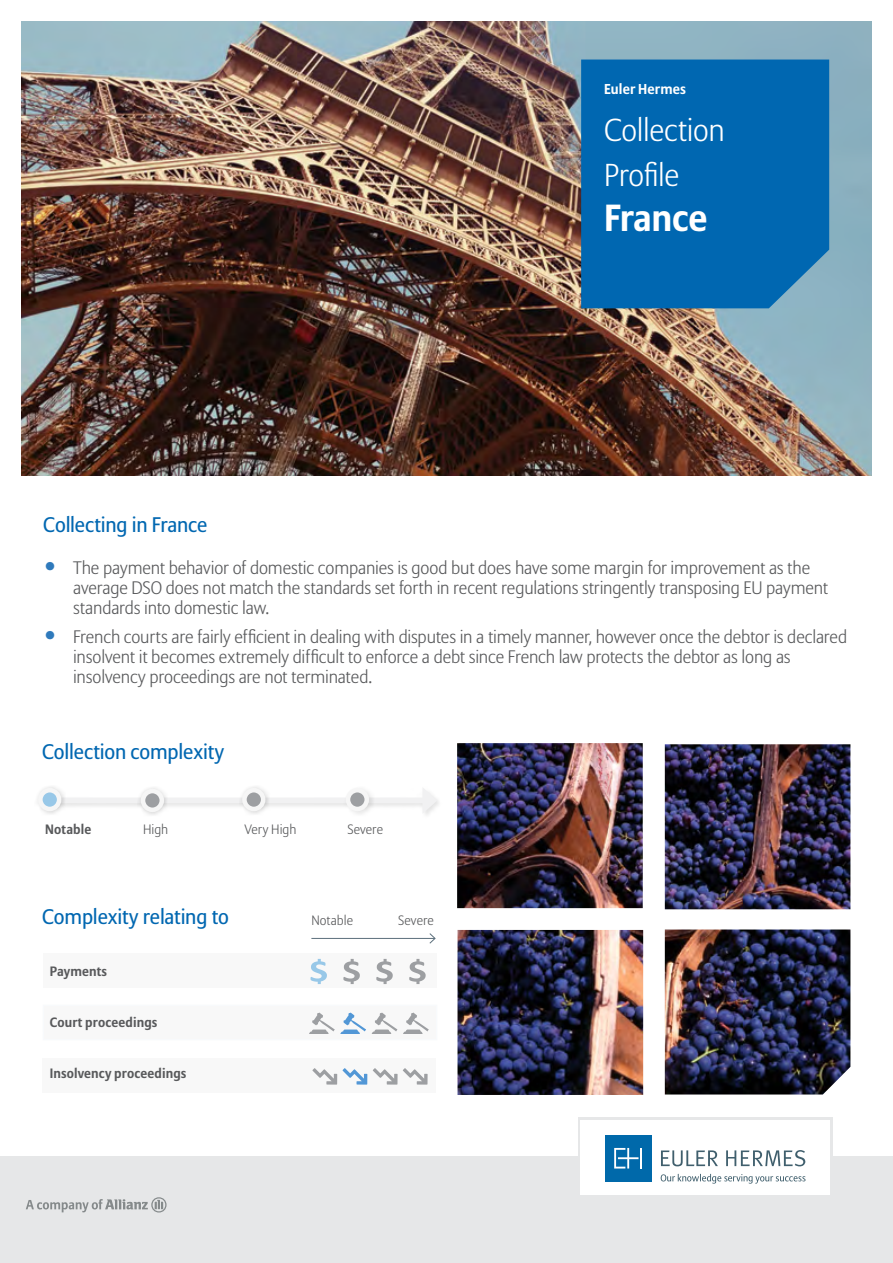
<style>
.page{position:relative;width:893px;height:1263px;background:#fff}
.page>*{position:absolute;margin:0;border:0;box-sizing:border-box;transform-origin:0 0}
.t1{font:700 37.5px "Allianz Sans";letter-spacing:-.01em;color:#fff}
.t2{font:300 31.5px/45px "Allianz Sans";letter-spacing:-.01em;color:#fff}
.t3{font:21px "Allianz Sans";letter-spacing:-.005em;color:#0067b1}
.t4{font:300 18px/20.2px "Allianz Sans";letter-spacing:-.01em;color:#58595b}
.t5{font:700 14.25px "Allianz Sans";letter-spacing:.01em;color:#fff}
.t6{font:700 13.5px "Allianz Sans";letter-spacing:.01em;color:#58595b}
.t7{font:300 13.5px "Allianz Sans";letter-spacing:.005em;color:#58595b}
.s1{font-size:27px;color:#2f7abc}
</style>
<div class="page">
<img style="left:457px;top:743px;width:393px;height:352px">
<svg style="left:66px;top:788px;width:371px;height:26px"></svg>
<div style="left:578px;top:1118px;width:254px;height:80px;background:#e6e7e8"></div>
<div style="left:0;top:1156px;width:893px;height:107px;background:#e6e7e8"></div>
<div style="left:344px;top:786px;width:31px;height:31px;background:#000;opacity:.11"></div>
<svg style="left:348px;top:790px;width:19px;height:19px"></svg>
<div style="left:346px;top:788px;width:23px;height:23px;border:4px solid #f6f6f6;border-radius:50%"></div>
<div style="left:137px;top:786px;width:32px;height:30px;background:#000;opacity:.18"></div>
<svg style="left:143px;top:791px;width:19px;height:19px"></svg>
<div style="left:141px;top:789px;width:23px;height:23px;border:4px solid #f6f6f6;border-radius:50%"></div>
<div style="left:35px;top:785px;width:31px;height:31px;background:#000;opacity:.18"></div>
<svg style="left:40px;top:790px;width:19px;height:19px"></svg>
<div style="left:38px;top:788px;width:23px;height:23px;border:4px solid #f6f6f6;border-radius:50%"></div>
<div style="left:239px;top:785px;width:31px;height:31px;background:#000;opacity:.18"></div>
<svg style="left:244px;top:790px;width:19px;height:19px"></svg>
<div style="left:242px;top:788px;width:23px;height:23px;border:4px solid #f6f6f6;border-radius:50%"></div>
<div style="left:43px;top:953px;width:394px;height:35px;background:#f8f8f8"></div>
<div style="left:43px;top:1005px;width:394px;height:35px;background:#f8f8f8"></div>
<div style="left:43px;top:1058px;width:393px;height:35px;background:#f8f8f8"></div>
<svg style="left:311px;top:959px;width:16px;height:25px"></svg>
<svg style="left:343px;top:959px;width:17px;height:25px"></svg>
<svg style="left:376px;top:959px;width:17px;height:25px"></svg>
<svg style="left:409px;top:959px;width:17px;height:25px"></svg>
<svg style="left:309px;top:1012px;width:57px;height:22px"></svg>
<svg style="left:372px;top:1012px;width:25px;height:22px"></svg>
<svg style="left:403px;top:1012px;width:26px;height:22px"></svg>
<svg style="left:312px;top:1068px;width:55px;height:16px"></svg>
<svg style="left:373px;top:1068px;width:55px;height:16px"></svg>
<hr style="left:311px;top:938px;width:124px;height:1px;background:#5c6f7c">
<svg style="left:429px;top:933px;width:7px;height:11px"></svg>
<img style="left:21px;top:21px;width:851px;height:455px">
<div style="left:580px;top:1120px;width:250px;height:75px;background:#fff"></div>
<div style="left:581px;top:60px;width:248px;height:248px;background:#0067b1"></div>
<div style="left:605px;top:1135px;width:47px;height:46px;background:#0069aa"></div>
<hr style="left:640px;top:1148px;width:2px;height:20px;background:#fff">
<svg style="left:614px;top:1148px;width:24px;height:20px"></svg>
<svg style="left:661px;top:1150px;width:57px;height:16px"></svg>
<svg style="left:726px;top:1150px;width:79px;height:16px"></svg>
<svg style="left:661px;top:1174px;width:144px;height:9px"></svg>
<svg style="left:26px;top:1197px;width:141px;height:15px"></svg>
<p class="t5" style="left:604px;top:80px;width:83px">Euler Hermes</p>
<h2 class="t2" style="left:604px;top:109px;width:122px">Collection<br>Profile</h2>
<h1 class="t1" style="left:604px;top:194px;width:105px">France</h1>
<p class="t3" style="left:43px;top:512px;width:166px">Collecting in France</p>
<p class="t4" style="left:73px;top:558px;width:757px;text-indent:-30px"><span class="s1">•</span> The payment behavior of domestic companies is good but does have some margin for improvement as the average DSO does not match the standards set forth in recent regulations stringently transposing EU payment standards into domestic law.</p>
<p class="t4" style="left:73px;top:627px;width:776px;text-indent:-30px"><span class="s1">•</span> French courts are fairly efficient in dealing with disputes in a timely manner, however once the debtor is declared insolvent it becomes extremely difficult to enforce a debt since French law protects the debtor as long as insolvency proceedings are not terminated.</p>
<p class="t3" style="left:42px;top:739px;width:183px">Collection complexity</p>
<p class="t6" style="left:45px;top:821px;width:48px">Notable</p>
<p class="t7" style="left:143px;top:821px;width:27px">High</p>
<p class="t7" style="left:244px;top:821px;width:53px">Very High</p>
<p class="t7" style="left:347px;top:821px;width:37px">Severe</p>
<p class="t3" style="left:42px;top:904px;width:188px">Complexity relating to</p>
<p class="t6" style="left:50px;top:963px;width:59px">Payments</p>
<p class="t6" style="left:50px;top:1014px;width:109px">Court proceedings</p>
<p class="t6" style="left:50px;top:1065px;width:138px">Insolvency proceedings</p>
<p class="t7" style="left:311px;top:912px;width:43px">Notable</p>
<p class="t7" style="left:398px;top:912px;width:37px">Severe</p>
</div>
